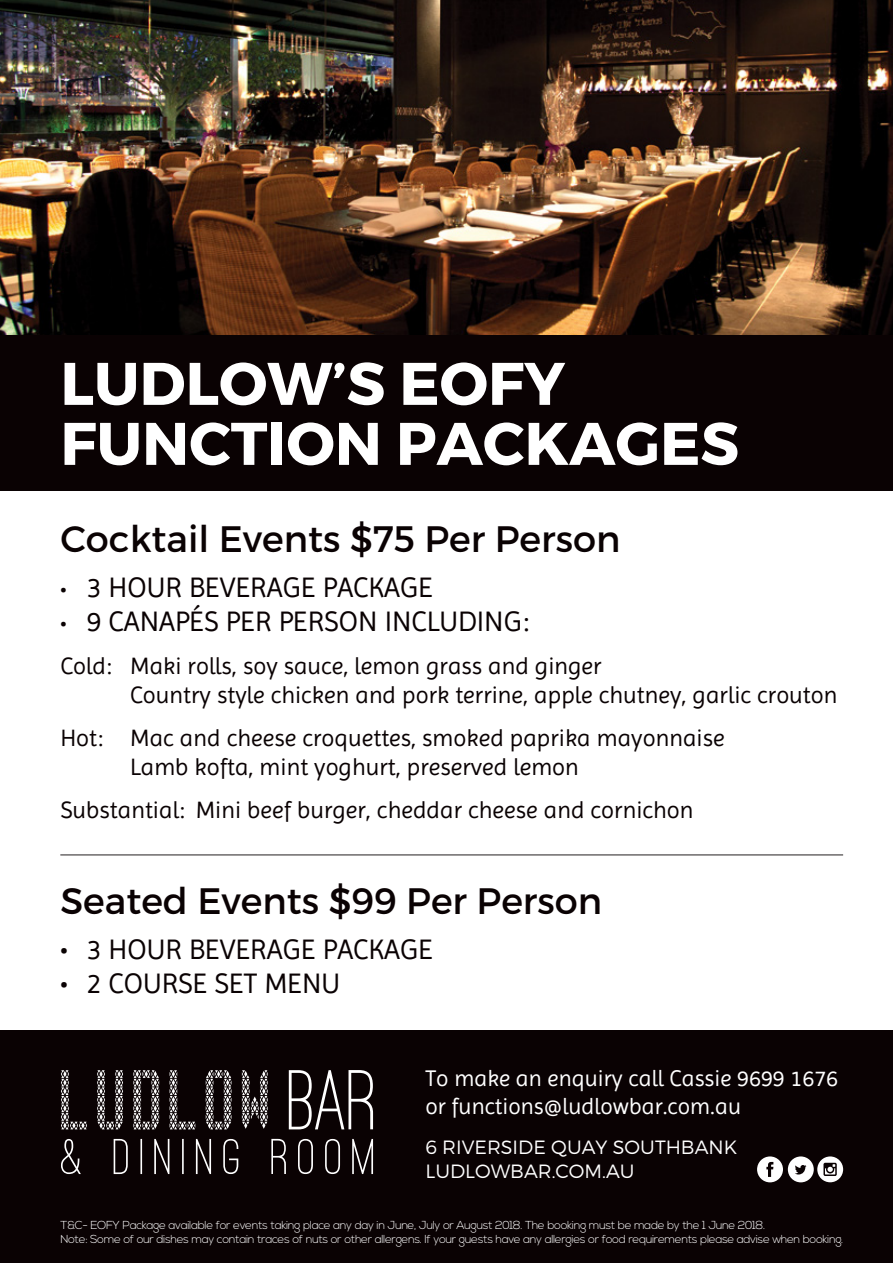
<style>
.page{position:relative;width:893px;height:1263px;background:#fff}
.page>*{position:absolute;margin:0;border:0;box-sizing:border-box;transform-origin:0 0}
.t1{font:700 60px/60px "Montserrat";color:#fff}
.t2{font:36.75px "Montserrat";color:#0a0203}
.t3{font:28.5px "Imprima";color:#0a0203}
.t4{font:24px/28.8px "Imprima";color:#0a0203}
.t5{font:22.95px/27.6px "Imprima";color:#fff}
.t6{font:300 19.2px/24.5px "Montserrat";color:#fff}
.t7{font:300 11.55px/14.4px "Nexa";letter-spacing:-.03em;color:#fff}
.s1{font-size:24px}
</style>
<div class="page">
<img style="left:0;top:0;width:893px;height:335px">
<div style="left:0;top:335px;width:893px;height:156px;background:#0a0203"></div>
<div style="left:0;top:1030px;width:893px;height:233px;background:#0a0203"></div>
<svg style="left:61px;top:1070px;width:312px;height:104px"></svg>
<svg style="left:757px;top:1156px;width:86px;height:26px"></svg>
<hr style="left:60px;top:855px;width:783px;height:1px;background:#231f20">
<h1 class="t1" style="left:60px;top:354px;width:680px">LUDLOW’S EOFY<br>FUNCTION PACKAGES</h1>
<h2 class="t2" style="left:60px;top:516px;width:562px">Cocktail Events $75 Per Person</h2>
<p class="t3" style="left:60px;top:570px;width:374px"><span class="s1">•</span> 3 HOUR BEVERAGE PACKAGE</p>
<p class="t3" style="left:60px;top:605px;width:471px"><span class="s1">•</span> 9 CANAPÉS PER PERSON INCLUDING:</p>
<p class="t4" style="left:130px;top:651px;width:709px;text-indent:-70px">Cold: Maki rolls, soy sauce, lemon grass and ginger<br>Country style chicken and pork terrine, apple chutney, garlic crouton</p>
<p class="t4" style="left:130px;top:723px;width:596px;text-indent:-70px">Hot: Mac and cheese croquettes, smoked paprika mayonnaise<br>Lamb kofta, mint yoghurt, preserved lemon</p>
<p class="t4" style="left:60px;top:795px;width:635px">Substantial: Mini beef burger, cheddar cheese and cornichon</p>
<h2 class="t2" style="left:60px;top:878px;width:543px">Seated Events $99 Per Person</h2>
<p class="t3" style="left:60px;top:932px;width:374px">• 3 HOUR BEVERAGE PACKAGE</p>
<p class="t3" style="left:60px;top:967px;width:281px">• 2 COURSE SET MENU</p>
<p class="t5" style="left:425px;top:1065px;width:414px">To make an enquiry call Cassie 9699 1676 or functions@ludlowbar.com.au</p>
<p class="t6" style="left:425px;top:1134px;width:313px">6 RIVERSIDE QUAY SOUTHBANK<br>LUDLOWBAR.COM.AU</p>
<p class="t7" style="left:60px;top:1218px;width:785px">T&amp;C- EOFY Package available for events taking place any day in June, July or August 2018. The booking must be made by the 1 June 2018.<br>Note: Some of our dishes may contain traces of nuts or other allergens. If your guests have any allergies or food requirements please advise when booking.</p>
</div>
